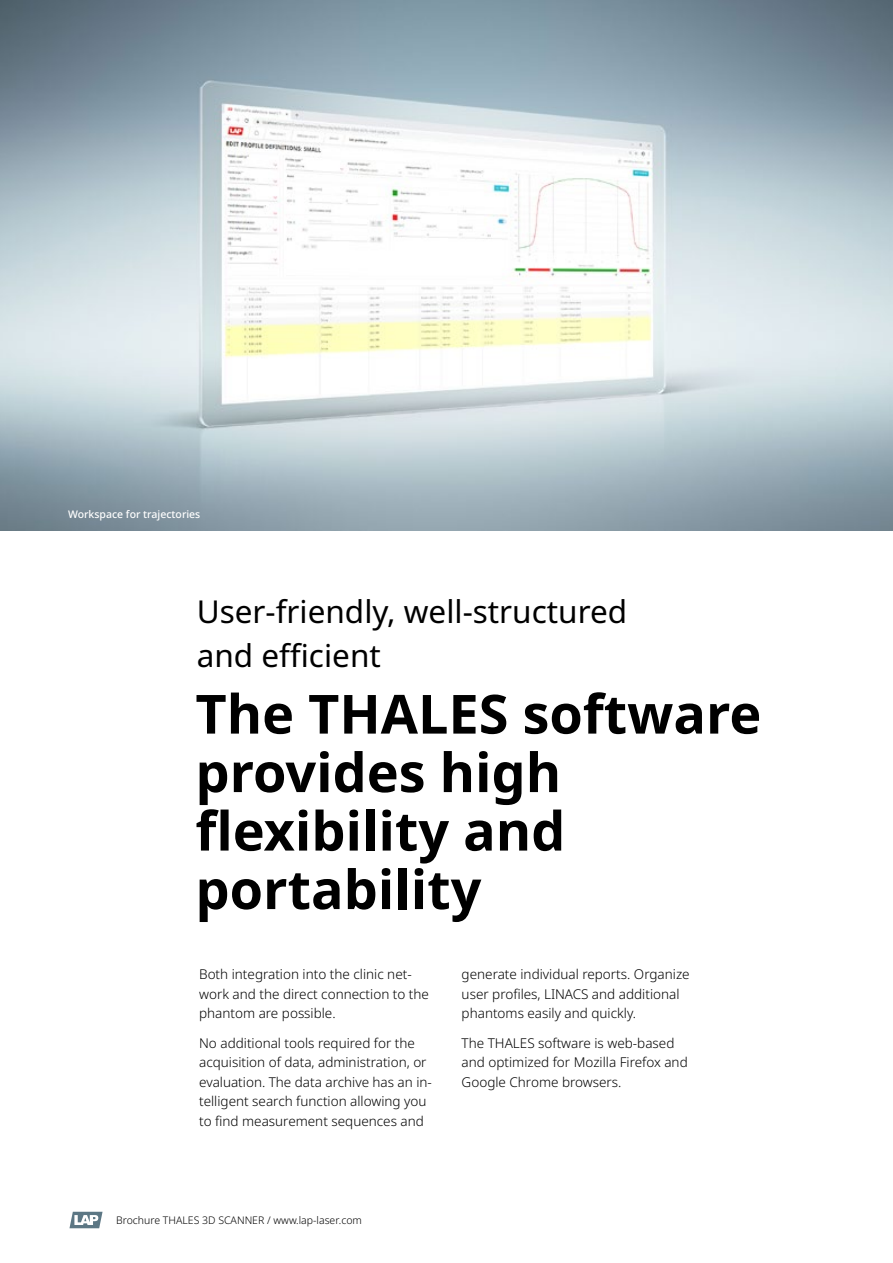
<style>
.page{position:relative;width:893px;height:1263px;background:#fff}
.page>*{position:absolute;margin:0;border:0;box-sizing:border-box;transform-origin:0 0}
.t1{font:700 54px/58.5px "Noto Sans";color:#000}
.t2{font:31.5px/43.5px "Noto Sans";color:#000}
.t3{font:300 13.5px/19.5px "Noto Sans";color:#000}
.t4{font:300 10.5px "Noto Sans";color:#000}
.t5{font:500 10.5px "Noto Sans";color:#fff}
</style>
<div class="page">
<img style="left:0;top:0;width:893px;height:531px">
<svg style="left:69px;top:1212px;width:34px;height:16px"></svg>
<p class="t5" style="left:68px;top:507px;width:134px">Workspace for trajectories</p>
<h2 class="t2" style="left:197px;top:591px;width:432px">User-friendly, well-structured and efficient</h2>
<h1 class="t1" style="left:195px;top:686px;width:567px">The THALES software provides high flexibility and portability</h1>
<p class="t3" style="left:199px;top:965px;width:231px">Both integration into the clinic net&shy;work and the direct connection to the phantom are possible.</p>
<p class="t3" style="left:199px;top:1033px;width:234px">No additional tools required for the acquisition of data, administration, or evaluation. The data archive has an in&shy;telligent search function allowing you to find measurement sequences and</p>
<p class="t3" style="left:462px;top:965px;width:230px">generate individual reports. Organize user profiles, LINACS and additional phantoms easily and quickly.</p>
<p class="t3" style="left:462px;top:1033px;width:228px">The THALES software is web-based and optimized for Mozilla Firefox and<br>Google Chrome browsers.</p>
<p class="t4" style="left:116px;top:1212px;width:247px">Brochure THALES 3D SCANNER / www.lap-laser.com</p>
</div>
